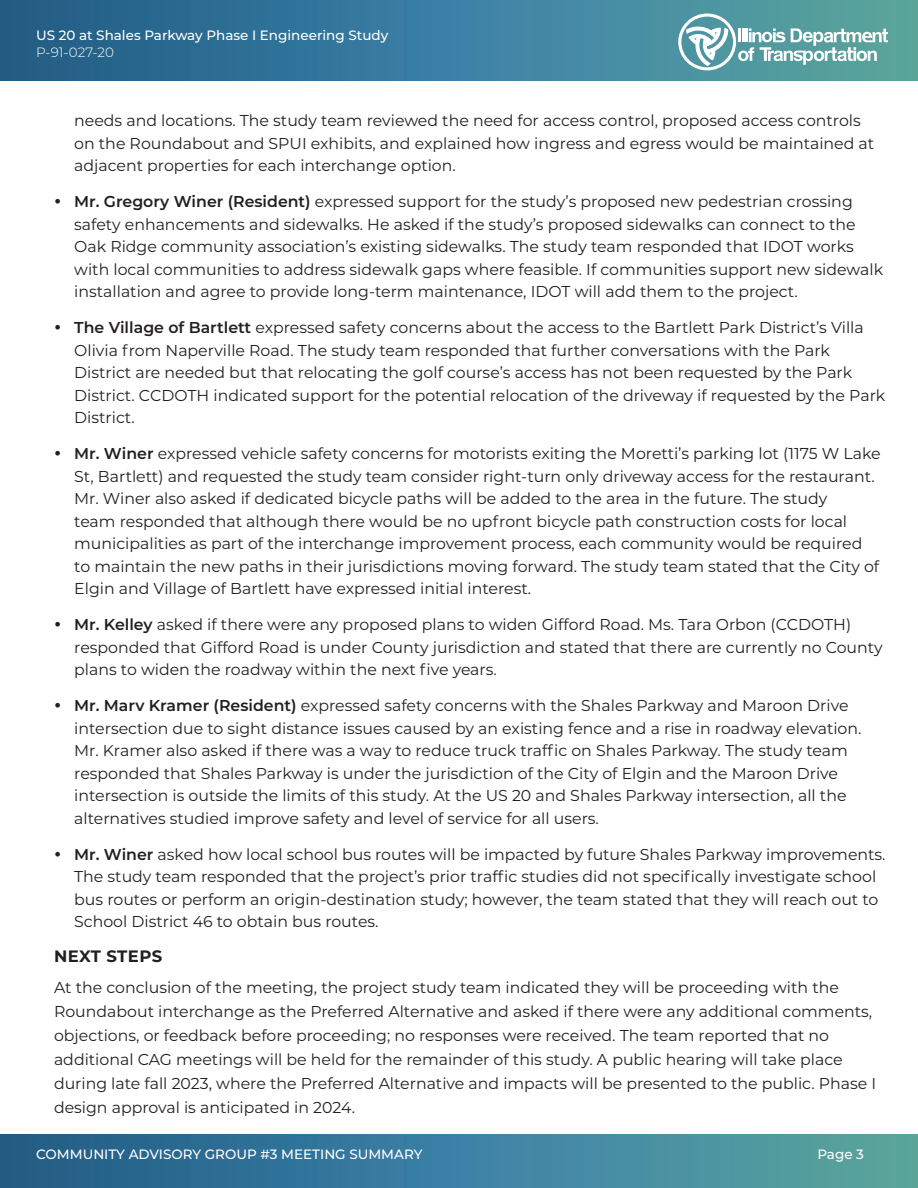
<style>
.page{position:relative;width:918px;height:1188px;background:#fff}
.page>*{position:absolute;margin:0;border:0;box-sizing:border-box;transform-origin:0 0}
.Heading_2{font:700 16.5px "Montserrat";letter-spacing:.025em;color:#231f20}
.Bullets_Lvl_1{font:15.75px/22.5px "Montserrat";color:#231f20}
.t1{font:500 13.5px "Montserrat";color:#fff}
.t2{font:300 13.5px "Montserrat";color:#fff}
.s1{font-weight:600}
</style>
<div class="page">
<div style="left:0;top:1134px;width:918px;height:54px;background:linear-gradient(to right,#1f5b8f,#5ba6a7)"></div>
<div style="left:0;top:0;width:918px;height:81px;background:linear-gradient(to right,#1f5b8f,#5ba6a7)"></div>
<svg style="left:678px;top:14px;width:210px;height:56px"></svg>
<p class="t1" style="left:36px;top:26px;width:354px">US 20 at Shales Parkway Phase I Engineering Study</p>
<p class="t2" style="left:36px;top:43px;width:79px">P-91-027-20</p>
<p class="Bullets_Lvl_1" style="left:74px;top:109px;width:802px">needs and locations. The study team reviewed the need for access control, proposed access controls on the Roundabout and SPUI exhibits, and explained how ingress and egress would be maintained at adjacent properties for each interchange option.</p>
<p class="Bullets_Lvl_1" style="left:74px;top:190px;width:810px"><span class="s1">Mr. Gregory Winer (Resident)</span> expressed support for the study’s proposed new pedestrian crossing safety enhancements and sidewalks. He asked if the study’s proposed sidewalks can connect to the Oak Ridge community association’s existing sidewalks. The study team responded that IDOT works with local communities to address sidewalk gaps where feasible. If communities support new sidewalk installation and agree to provide long-term maintenance, IDOT will add them to the project.</p>
<p class="Bullets_Lvl_1" style="left:74px;top:316px;width:813px"><span class="s1">The Village of Bartlett</span> expressed safety concerns about the access to the Bartlett Park District’s Villa Olivia from Naperville Road. The study team responded that further conversations with the Park District are needed but that relocating the golf course’s access has not been requested by the Park District. CCDOTH indicated support for the potential relocation of the driveway if requested by the Park District.</p>
<p class="Bullets_Lvl_1" style="left:74px;top:442px;width:808px"><span class="s1">Mr. Winer</span> expressed vehicle safety concerns for motorists exiting the Moretti’s parking lot (1175 W Lake St, Bartlett) and requested the study team consider right-turn only driveway access for the restaurant.<br>Mr. Winer also asked if dedicated bicycle paths will be added to the area in the future. The study<br>team responded that although there would be no upfront bicycle path construction costs for local municipalities as part of the interchange improvement process, each community would be required to maintain the new paths in their jurisdictions moving forward. The study team stated that the City of Elgin and Village of Bartlett have expressed initial interest.</p>
<p class="Bullets_Lvl_1" style="left:74px;top:613px;width:810px"><span class="s1">Mr. Kelley</span> asked if there were any proposed plans to widen Gifford Road. Ms. Tara Orbon (CCDOTH) responded that Gifford Road is under County jurisdiction and stated that there are currently no County plans to widen the roadway within the next five years.</p>
<p class="Bullets_Lvl_1" style="left:74px;top:694px;width:789px"><span class="s1">Mr. Marv Kramer (Resident)</span> expressed safety concerns with the Shales Parkway and Maroon Drive intersection due to sight distance issues caused by an existing fence and a rise in roadway elevation.<br>Mr. Kramer also asked if there was a way to reduce truck traffic on Shales Parkway. The study team responded that Shales Parkway is under the jurisdiction of the City of Elgin and the Maroon Drive intersection is outside the limits of this study. At the US 20 and Shales Parkway intersection, all the alternatives studied improve safety and level of service for all users.</p>
<p class="Bullets_Lvl_1" style="left:74px;top:842px;width:813px"><span class="s1">Mr. Winer</span> asked how local school bus routes will be impacted by future Shales Parkway improvements.<br>The study team responded that the project’s prior traffic studies did not specifically investigate school bus routes or perform an origin-destination study; however, the team stated that they will reach out to School District 46 to obtain bus routes.</p>
<p class="Heading_2" style="left:54px;top:945px;width:110px">NEXT STEPS</p>
<p class="Bullets_Lvl_1" style="left:54px;top:975px;width:824px;line-height:24px">At the conclusion of the meeting, the project study team indicated they will be proceeding with the Roundabout interchange as the Preferred Alternative and asked if there were any additional comments, objections, or feedback before proceeding; no responses were received. The team reported that no additional CAG meetings will be held for the remainder of this study. A public hearing will take place during late fall 2023, where the Preferred Alternative and impacts will be presented to the public. Phase I design approval is anticipated in 2024.</p>
<p class="t1" style="left:36px;top:1145px;width:388px">COMMUNITY ADVISORY GROUP #3 MEETING SUMMARY</p>
<p class="t1" style="left:817px;top:1145px;width:48px">Page 3</p>
</div>
